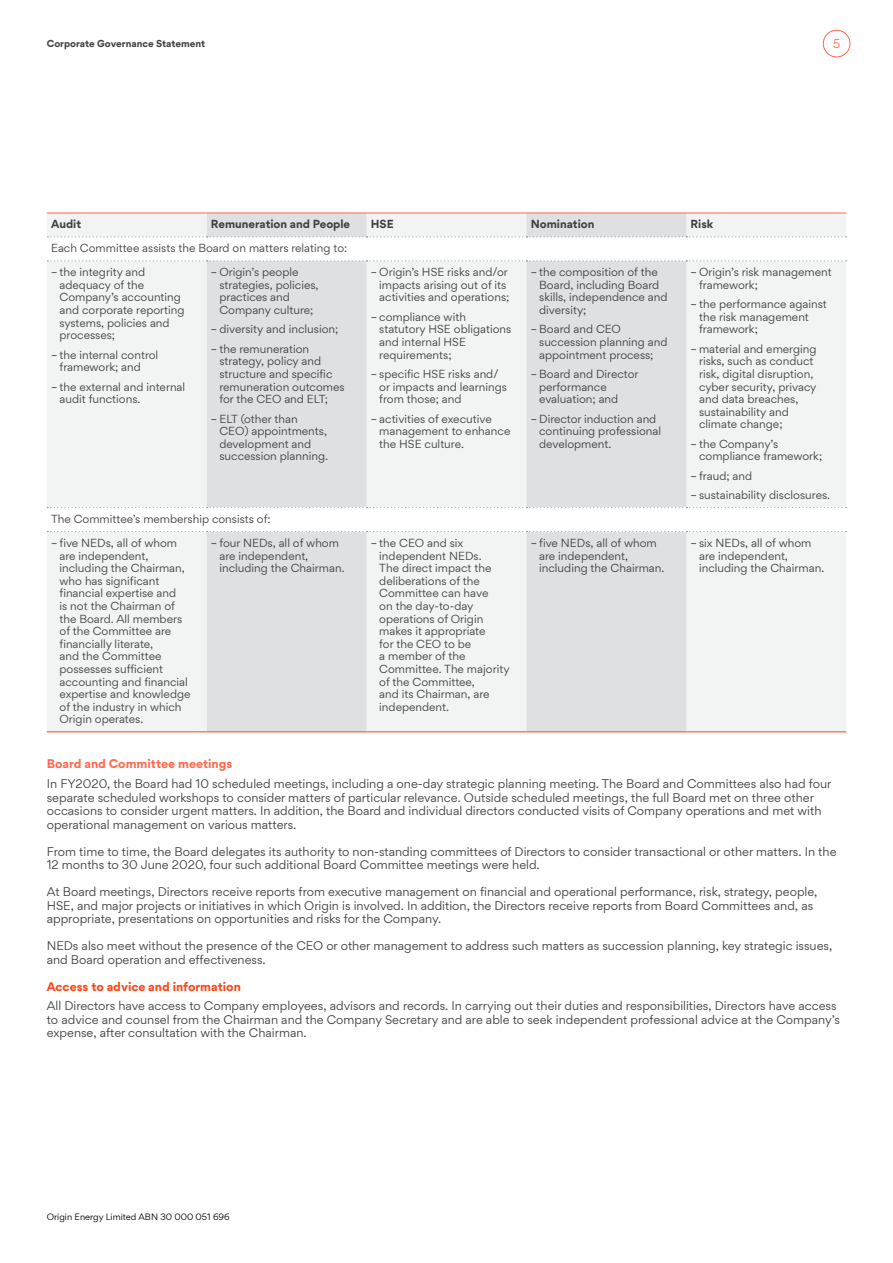
<style>
.page{position:relative;width:893px;height:1263px;background:#fff}
.page>*{position:absolute;margin:0;border:0;box-sizing:border-box;transform-origin:0 0}
.t1{font:11.25px/13.5px "Origin Gordita";color:#414042}
.t2{font:700 11.25px "Origin Gordita";color:#fa4616}
.t3{font:700 11.25px "Origin Gordita";color:#ff684d}
.t4{font:11.25px "Origin Gordita";color:#ff684d}
.t5{font:10.5px/12.6px "Origin Gordita";color:#414042}
.t6{font:700 10.5px "Origin Gordita";color:#414042}
.t7{font:700 9px "Origin Gordita";color:#414042}
.t8{font:8.25px "Origin Gordita";color:#000}
</style>
<div class="page">
<div style="left:823px;top:30px;width:27px;height:27px;border:1px solid #ff684d;border-radius:50%"></div>
<div style="left:47px;top:214px;width:799px;height:517px;background:#f2f3f3"></div>
<svg style="left:207px;top:214px;width:479px;height:517px;fill:#dfe0e1"></svg>
<svg style="left:47px;top:237px;width:799px;height:294px;fill:#f2f3f3"></svg>
<hr style="left:47px;top:213px;width:160px;height:1px;background:#ff684d">
<hr style="left:207px;top:213px;width:160px;height:1px;background:#ff684d">
<hr style="left:367px;top:213px;width:159px;height:1px;background:#ff684d">
<hr style="left:526px;top:213px;width:160px;height:1px;background:#ff684d">
<hr style="left:686px;top:213px;width:160px;height:1px;background:#ff684d">
<svg style="left:47px;top:236px;width:800px;height:1px"></svg>
<svg style="left:47px;top:507px;width:800px;height:1px"></svg>
<svg style="left:47px;top:260px;width:800px;height:1px"></svg>
<svg style="left:47px;top:531px;width:800px;height:1px"></svg>
<hr style="left:47px;top:731px;width:160px;height:1px;background:#fa4616">
<hr style="left:207px;top:731px;width:160px;height:1px;background:#fa4616">
<hr style="left:367px;top:731px;width:159px;height:1px;background:#fa4616">
<hr style="left:526px;top:731px;width:160px;height:1px;background:#fa4616">
<hr style="left:686px;top:731px;width:160px;height:1px;background:#fa4616">
<p class="t7" style="left:47px;top:36px;width:160px">Corporate Governance Statement</p>
<p class="t4" style="left:833px;top:35px;width:9px">5</p>
<p class="t6" style="left:51px;top:216px;width:32px">Audit</p>
<p class="t6" style="left:211px;top:216px;width:141px">Remuneration and People</p>
<p class="t6" style="left:371px;top:216px;width:24px">HSE</p>
<p class="t6" style="left:531px;top:216px;width:65px">Nomination</p>
<p class="t6" style="left:691px;top:216px;width:24px">Risk</p>
<p class="t5" style="left:51px;top:242px;width:298px">Each Committee assists the Board on matters relating to:</p>
<p class="t5" style="left:60px;top:266px;width:127px;text-indent:-9px">– the integrity and adequacy of the<br>Company’s accounting and corporate reporting systems, policies and processes;</p>
<p class="t5" style="left:60px;top:348px;width:100px;text-indent:-9px">– the internal control framework; and</p>
<p class="t5" style="left:60px;top:380px;width:127px;text-indent:-9px">– the external and internal audit functions.</p>
<p class="t5" style="left:539px;top:266px;width:130px;text-indent:-9px">– the composition of the<br>Board, including Board skills, independence and diversity;</p>
<p class="t5" style="left:539px;top:323px;width:130px;text-indent:-9px">– Board and CEO succession planning and appointment process;</p>
<p class="t5" style="left:539px;top:367px;width:101px;text-indent:-9px">– Board and Director performance evaluation; and</p>
<p class="t5" style="left:539px;top:412px;width:123px;text-indent:-9px">– Director induction and continuing professional development.</p>
<p class="t5" style="left:219px;top:266px;width:101px;text-indent:-9px">– Origin’s people strategies, policies, practices and<br>Company culture;</p>
<p class="t5" style="left:211px;top:323px;width:129px">– diversity and inclusion;</p>
<p class="t5" style="left:219px;top:342px;width:127px;text-indent:-9px">– the remuneration strategy, policy and structure and specific remuneration outcomes for the CEO and ELT;</p>
<p class="t5" style="left:219px;top:412px;width:110px;text-indent:-9px">– ELT (other than<br>CEO) appointments, development and succession planning.</p>
<p class="t5" style="left:379px;top:266px;width:132px;text-indent:-9px">– Origin’s HSE risks and/or impacts arising out of its activities and operations;</p>
<p class="t5" style="left:379px;top:310px;width:134px;text-indent:-9px">– compliance with statutory HSE obligations and internal HSE requirements;</p>
<p class="t5" style="left:379px;top:367px;width:129px;text-indent:-9px">– specific HSE risks and/ or impacts and learnings from those; and</p>
<p class="t5" style="left:379px;top:412px;width:133px;text-indent:-9px">– activities of executive management to enhance the HSE culture.</p>
<p class="t5" style="left:699px;top:266px;width:134px;text-indent:-9px">– Origin’s risk management framework;</p>
<p class="t5" style="left:699px;top:298px;width:129px;text-indent:-9px">– the performance against the risk management framework;</p>
<p class="t5" style="left:699px;top:342px;width:119px;text-indent:-9px">– material and emerging risks, such as conduct risk, digital disruption, cyber security, privacy and data breaches, sustainability and climate change;</p>
<p class="t5" style="left:699px;top:437px;width:125px;text-indent:-9px">– the Company’s compliance framework;</p>
<p class="t5" style="left:691px;top:469px;width:63px">– fraud; and</p>
<p class="t5" style="left:691px;top:488px;width:141px">– sustainability disclosures.</p>
<p class="t5" style="left:51px;top:512px;width:221px">The Committee’s membership consists of:</p>
<p class="t5" style="left:60px;top:536px;width:132px;text-indent:-9px">– five NEDs, all of whom are independent, including the Chairman, who has significant financial expertise and<br>is not the Chairman of the Board. All members of the Committee are financially literate,<br>and the Committee possesses sufficient accounting and financial expertise and knowledge of the industry in which<br>Origin operates.</p>
<p class="t5" style="left:219px;top:536px;width:127px;text-indent:-9px">– four NEDs, all of whom are independent, including the Chairman.</p>
<p class="t5" style="left:379px;top:536px;width:132px;text-indent:-9px">– the CEO and six independent NEDs.<br>The direct impact the deliberations of the<br>Committee can have<br>on the day-to-day operations of Origin makes it appropriate<br>for the CEO to be<br>a member of the<br>Committee. The majority of the Committee,<br>and its Chairman, are independent.</p>
<p class="t5" style="left:539px;top:536px;width:127px;text-indent:-9px">– five NEDs, all of whom are independent, including the Chairman.</p>
<p class="t5" style="left:699px;top:536px;width:127px;text-indent:-9px">– six NEDs, all of whom are independent, including the Chairman.</p>
<p class="t3" style="left:47px;top:755px;width:187px">Board and Committee meetings</p>
<p class="t1" style="left:47px;top:777px;width:786px">In FY2020, the Board had 10 scheduled meetings, including a one-day strategic planning meeting. The Board and Committees also had four separate scheduled workshops to consider matters of particular relevance. Outside scheduled meetings, the full Board met on three other occasions to consider urgent matters. In addition, the Board and individual directors conducted visits of Company operations and met with operational management on various matters.</p>
<p class="t1" style="left:47px;top:844px;width:791px">From time to time, the Board delegates its authority to non-standing committees of Directors to consider transactional or other matters. In the<br>12 months to 30 June 2020, four such additional Board Committee meetings were held.</p>
<p class="t1" style="left:47px;top:885px;width:772px">At Board meetings, Directors receive reports from executive management on financial and operational performance, risk, strategy, people,<br>HSE, and major projects or initiatives in which Origin is involved. In addition, the Directors receive reports from Board Committees and, as appropriate, presentations on opportunities and risks for the Company.</p>
<p class="t1" style="left:47px;top:939px;width:787px">NEDs also meet without the presence of the CEO or other management to address such matters as succession planning, key strategic issues, and Board operation and effectiveness.</p>
<p class="t2" style="left:47px;top:977px;width:196px">Access to advice and information</p>
<p class="t1" style="left:47px;top:999px;width:795px">All Directors have access to Company employees, advisors and records. In carrying out their duties and responsibilities, Directors have access to advice and counsel from the Chairman and the Company Secretary and are able to seek independent professional advice at the Company’s expense, after consultation with the Chairman.</p>
<p class="t8" style="left:47px;top:1210px;width:184px">Origin Energy Limited ABN 30 000 051 696</p>
</div>
